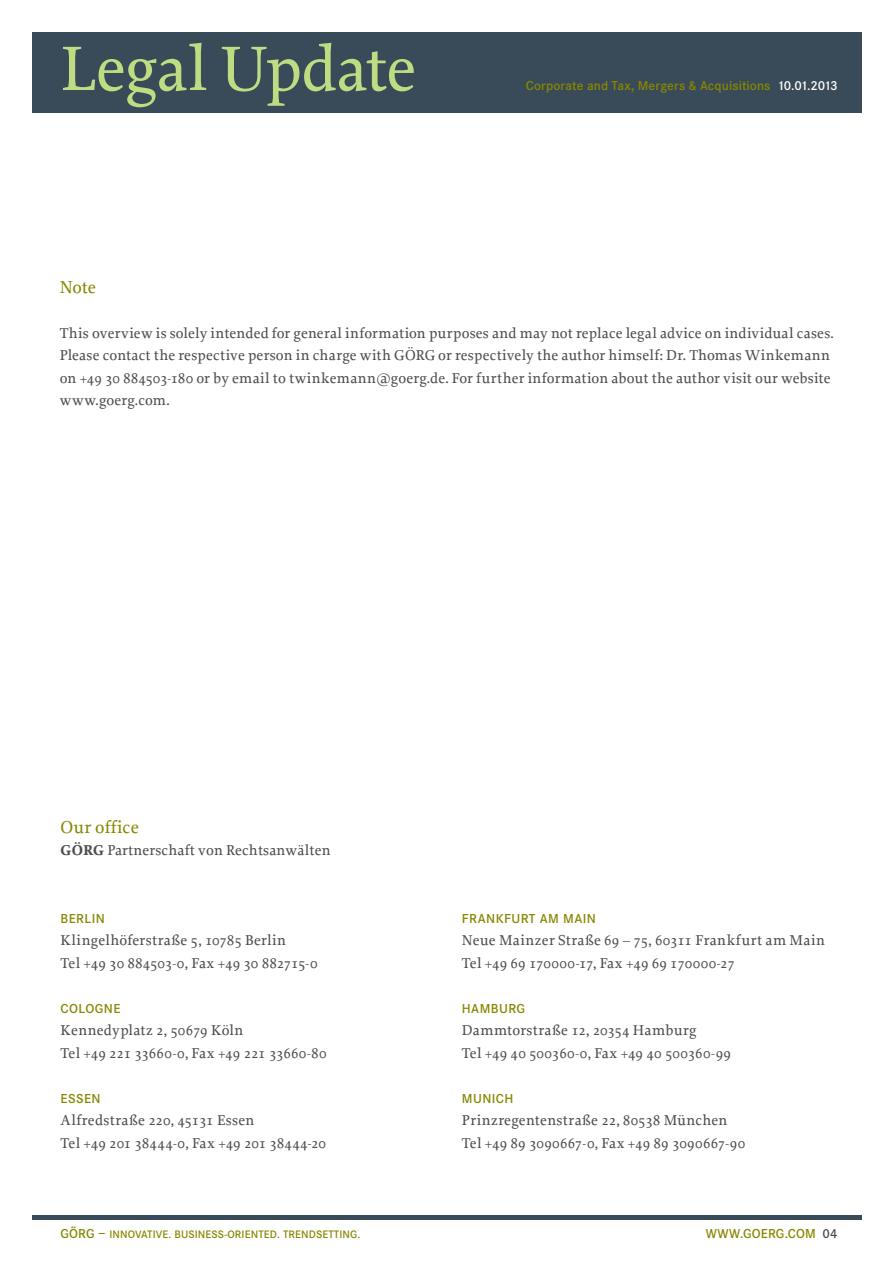
<style>
.page{position:relative;width:893px;height:1263px;background:#fff}
.page>*{position:absolute;margin:0;border:0;box-sizing:border-box;transform-origin:0 0}
.t1{font:500 66px "Proforma";letter-spacing:-.015em;color:#bedc82}
.t2{font:500 18px "Proforma";letter-spacing:.01em;color:#878700}
.t3{font:500 15px/22.5px "Proforma";letter-spacing:.01em;color:#4d4d4c}
.t4{font:600 13.5px "Corporate S";letter-spacing:.015em;color:#878700}
.t5{font:600 11.25px "Corporate S";letter-spacing:.01em;color:#878700}
.s1{color:#fff}
.s2{font-weight:700}
.s3{font-size:13.5px}
.s4{color:#4d4d4c}
</style>
<div class="page">
<div style="left:32px;top:1215px;width:829px;height:5px;background:#394b58"></div>
<div style="left:32px;top:32px;width:829px;height:80px;background:#394b58"></div>
<h1 class="t1" style="left:61px;top:28px;width:357px">Legal Update</h1>
<p class="t4" style="left:526px;top:78px;width:313px">Corporate and Tax, Mergers &amp; Acquisitions <span class="s1">10.01.2013</span></p>
<p class="t2" style="left:60px;top:276px;width:38px">Note</p>
<p class="t3" style="left:60px;top:321px;width:775px">This overview is solely intended for general information purposes and may not replace legal advice on individual cases.<br>Please contact the respective person in charge with GÖRG or respectively the author himself: Dr. Thomas Winkemann on +49 30 884503-180 or by email to twinkemann@goerg.de. For further information about the author visit our website www.goerg.com.</p>
<p class="t2" style="left:61px;top:816px;width:80px">Our office</p>
<p class="t3" style="left:61px;top:839px;width:271px"><span class="s2">GÖRG</span> Partnerschaft von Rechtsanwälten</p>
<p class="t4" style="left:61px;top:910px;width:46px">BERLIN</p>
<p class="t3" style="left:61px;top:929px;width:258px">Klingelhöferstraße 5, 10785 Berlin<br>Tel +49 30 884503-0, Fax +49 30 882715-0</p>
<p class="t4" style="left:61px;top:1000px;width:60px">COLOGNE</p>
<p class="t3" style="left:61px;top:1019px;width:267px">Kennedyplatz 2, 50679 Köln<br>Tel +49 221 33660-0, Fax +49 221 33660-80</p>
<p class="t4" style="left:61px;top:1090px;width:42px">ESSEN</p>
<p class="t3" style="left:61px;top:1109px;width:267px">Alfredstraße 220, 45131 Essen<br>Tel +49 201 38444-0, Fax +49 201 38444-20</p>
<p class="t4" style="left:462px;top:910px;width:136px">FRANKFURT AM MAIN</p>
<p class="t3" style="left:462px;top:929px;width:365px">Neue Mainzer Straße 69 – 75, 60311 Frankfurt am Main<br>Tel +49 69 170000-17, Fax +49 69 170000-27</p>
<p class="t4" style="left:462px;top:1000px;width:63px">HAMBURG</p>
<p class="t3" style="left:462px;top:1019px;width:271px">Dammtorstraße 12, 20354 Hamburg<br>Tel +49 40 500360-0, Fax +49 40 500360-99</p>
<p class="t4" style="left:462px;top:1090px;width:53px">MUNICH</p>
<p class="t3" style="left:462px;top:1109px;width:285px">Prinzregentenstraße 22, 80538 München<br>Tel +49 89 3090667-0, Fax +49 89 3090667-90</p>
<p class="t5" style="left:61px;top:1227px;width:301px"><span class="s3">GÖRG –</span> INNOVATIVE. BUSINESS-ORIENTED. TRENDSETTING.</p>
<p class="t4" style="left:706px;top:1225px;width:13px">www</p>
<p class="t4" style="left:740px;top:1225px;width:99px">.goerg.com <span class="s4">04</span></p>
</div>
